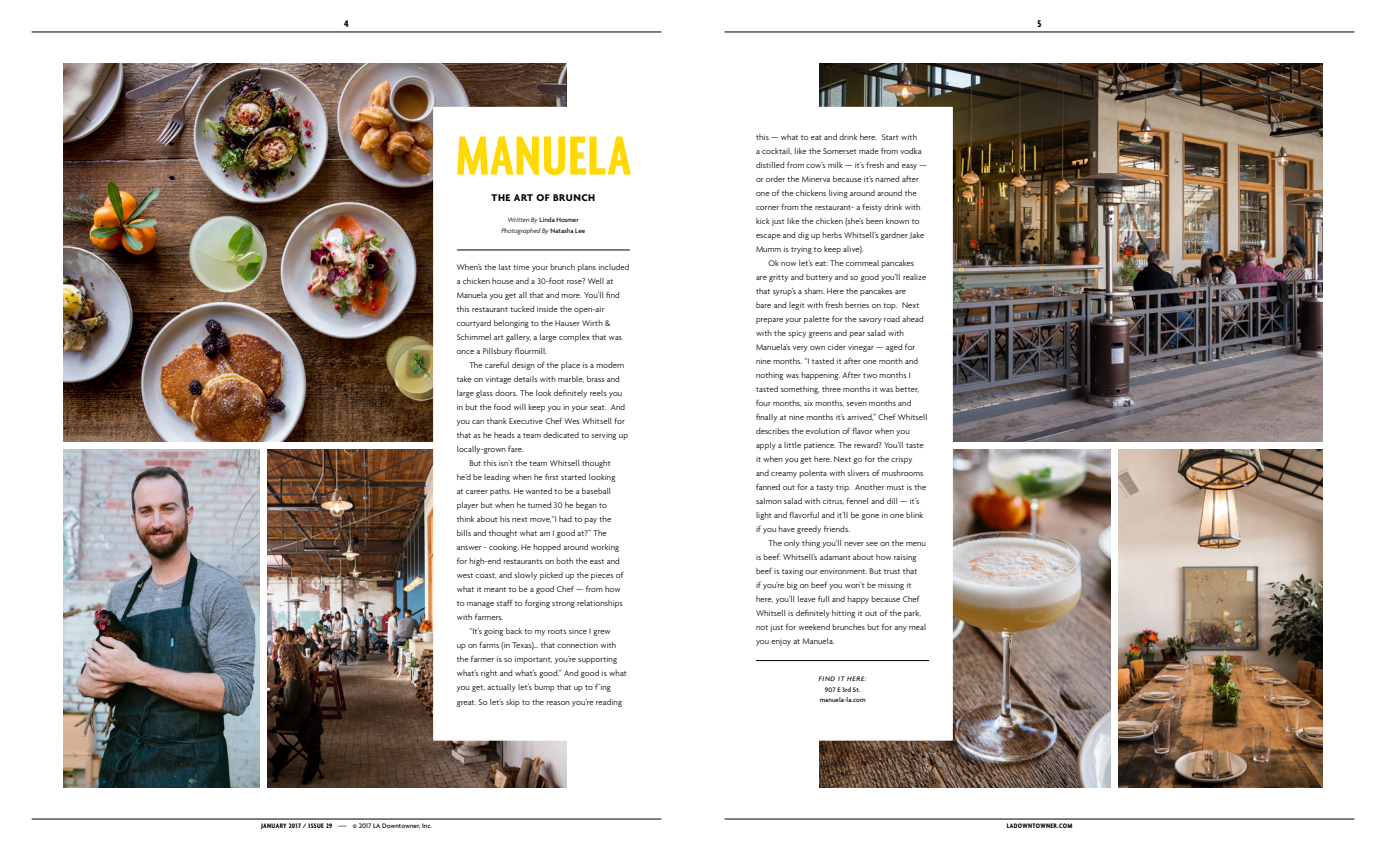
<style>
.page{position:relative;width:1386px;height:851px;background:#fff}
.page>*{position:absolute;margin:0;border:0;box-sizing:border-box;transform-origin:0 0}
.t1{font:700 extra-condensed 59.5px "Agenda";letter-spacing:.01em;color:#ffd900}
.t2{font:700 10.5px "Agenda";letter-spacing:.05em;color:#000}
.t3{font:700 condensed 10.5px "Agenda";color:#000}
.t4{font:300 8.75px/14px "Agenda";letter-spacing:.01em;color:#000}
.t5{font:500 7px/10.5px "Agenda";color:#000;text-align:center}
.t6{font:italic 300 7px/10.5px "Agenda";color:#000;text-align:center}
.t7{font:700 condensed 7px "Agenda";letter-spacing:.05em;color:#000}
.t8{font:italic 500 7px "Agenda";letter-spacing:.1em;color:#000}
.s1{font-weight:500;font-style:normal}
.s2{font-weight:700;font-stretch:condensed}
.s3{font-stretch:condensed}
</style>
<div class="page">
<img style="left:819px;top:449px;width:291px;height:339px">
<img style="left:63px;top:449px;width:197px;height:339px">
<img style="left:1118px;top:449px;width:205px;height:339px">
<img style="left:268px;top:449px;width:299px;height:339px">
<img style="left:819px;top:63px;width:504px;height:378px">
<img style="left:63px;top:63px;width:504px;height:378px">
<hr style="left:32px;top:32px;width:629px;height:1px;background:#000">
<hr style="left:725px;top:32px;width:629px;height:1px;background:#000">
<hr style="left:32px;top:818px;width:629px;height:1px;background:#000">
<hr style="left:725px;top:818px;width:629px;height:1px;background:#000">
<div style="left:433px;top:107px;width:229px;height:633px;background:#fff"></div>
<div style="left:725px;top:107px;width:228px;height:633px;background:#fff"></div>
<hr style="left:756px;top:660px;width:173px;height:1px;background:#000">
<hr style="left:457px;top:249px;width:173px;height:1px;background:#000">
<p class="t3" style="left:344px;top:18px;width:6px">4</p>
<p class="t3" style="left:1038px;top:18px;width:5px">5</p>
<h1 class="t1" style="left:456px;top:122px;width:177px">MANUELA</h1>
<p class="t2" style="left:492px;top:192px;width:105px">THE ART OF BRUNCH</p>
<p class="t6" style="left:501px;top:215px;width:85px">Written By <span class="s1">Linda Hosmer<br></span>Photographed By <span class="s1">Natasha Lee</span></p>
<p class="t4" style="left:457px;top:260px;width:174px">When’s the last time your brunch plans included a chicken house and a 30-foot rose? Well at Manuela you get all that and more. You’ll find this restaurant tucked inside the open-air courtyard belonging to the Hauser Wirth &amp; Schimmel art gallery, a large complex that was once a Pillsbury flourmill.</p>
<p class="t4" style="left:469px;top:358px;width:156px">The careful design of the place is a modern</p>
<p class="t4" style="left:457px;top:372px;width:165px">take on vintage details with marble, brass and</p>
<p class="t4" style="left:457px;top:386px;width:167px">large glass doors. The look definitely reels you</p>
<p class="t4" style="left:457px;top:400px;width:170px">in but the food will keep you in your seat. And</p>
<p class="t4" style="left:457px;top:414px;width:170px">you can thank Executive Chef Wes Whitsell for</p>
<p class="t4" style="left:457px;top:428px;width:173px">that as he heads a team dedicated to serving up</p>
<p class="t4" style="left:457px;top:442px;width:68px">locally-grown fare.</p>
<p class="t4" style="left:469px;top:456px;width:143px">But this isn’t the team Whitsell thought</p>
<p class="t4" style="left:457px;top:470px;width:160px">he’d be leading when he first started looking</p>
<p class="t4" style="left:457px;top:484px;width:156px">at career paths. He wanted to be a baseball</p>
<p class="t4" style="left:457px;top:498px;width:152px">player but when he turned 30 he began to</p>
<p class="t4" style="left:457px;top:512px;width:156px">think about his next move,“I had to pay the</p>
<p class="t4" style="left:457px;top:526px;width:151px">bills and thought what am I good at?” The</p>
<p class="t4" style="left:457px;top:540px;width:164px">answer - cooking. He hopped around working</p>
<p class="t4" style="left:457px;top:554px;width:165px">for high-end restaurants on both the east and</p>
<p class="t4" style="left:457px;top:568px;width:168px">west coast, and slowly picked up the pieces of</p>
<p class="t4" style="left:457px;top:582px;width:165px">what it meant to be a good Chef — from how</p>
<p class="t4" style="left:457px;top:596px;width:167px">to manage staff to forging strong relationships</p>
<p class="t4" style="left:457px;top:610px;width:48px">with farmers.</p>
<p class="t4" style="left:469px;top:624px;width:143px">“It’s going back to my roots since I grew</p>
<p class="t4" style="left:457px;top:638px;width:161px">up on farms (in Texas)… that connection with</p>
<p class="t4" style="left:457px;top:652px;width:162px">the farmer is so important, you’re supporting</p>
<p class="t4" style="left:457px;top:666px;width:172px">what’s right and what’s good.” And good is what</p>
<p class="t4" style="left:457px;top:680px;width:156px">you get, actually let’s bump that up to f’ing</p>
<p class="t4" style="left:457px;top:694px;width:167px">great. So let’s skip to the reason you’re reading</p>
<p class="t4" style="left:756px;top:130px;width:172px">this — what to eat and drink here. Start with<br>a cocktail, like the Somerset made from vodka distilled from cow’s milk — it’s fresh and easy — or order the Minerva because it’s named after one of the chickens living around around the corner from the restaurant- a feisty drink with kick just like the chicken (she’s been known to escape and dig up herbs Whitsell’s gardner Jake Mumm is trying to keep alive).</p>
<p class="t4" style="left:756px;top:256px;width:173px;text-indent:13px">Ok now let’s eat: The cornmeal pancakes<br>are gritty and buttery and so good you’ll realize that syrup’s a sham. Here the pancakes are<br>bare and legit with fresh berries on top. Next prepare your palette for the savory road ahead with the spicy greens and pear salad with Manuela’s very own cider vinegar — aged for nine months. “I tasted it after one month and nothing was happening. After two months I tasted something, three months it was better, four months, six months, seven months and finally at nine months it’s arrived,” Chef Whitsell describes the evolution of flavor when you apply a little patience. The reward? You’ll taste it when you get here. Next go for the crispy<br>and creamy polenta with slivers of mushrooms fanned out for a tasty trip. Another must is the salmon salad with citrus, fennel and dill — it’s light and flavorful and it’ll be gone in one blink if you have greedy friends.</p>
<p class="t4" style="left:756px;top:536px;width:172px;text-indent:13px">The only thing you’ll never see on the menu is beef. Whitsell’s adamant about how raising beef is taxing our environment. But trust that<br>if you’re big on beef you won’t be missing it here, you’ll leave full and happy because Chef Whitsell is definitely hitting it out of the park, not just for weekend brunches but for any meal you enjoy at Manuela.</p>
<p class="t8" style="left:819px;top:674px;width:49px">FIND IT HERE:</p>
<p class="t5" style="left:820px;top:684px;width:47px">907 E 3rd St. manuela-la.com</p>
<p class="t5" style="left:261px;top:820px;width:172px"><span class="s2">JANUARY 2017 / ISSUE 29</span> <span class="s3">—</span> © 2017 LA Downtowner, Inc.</p>
<p class="t7" style="left:1007px;top:822px;width:67px">LADOWNTOWNER.COM</p>
</div>
